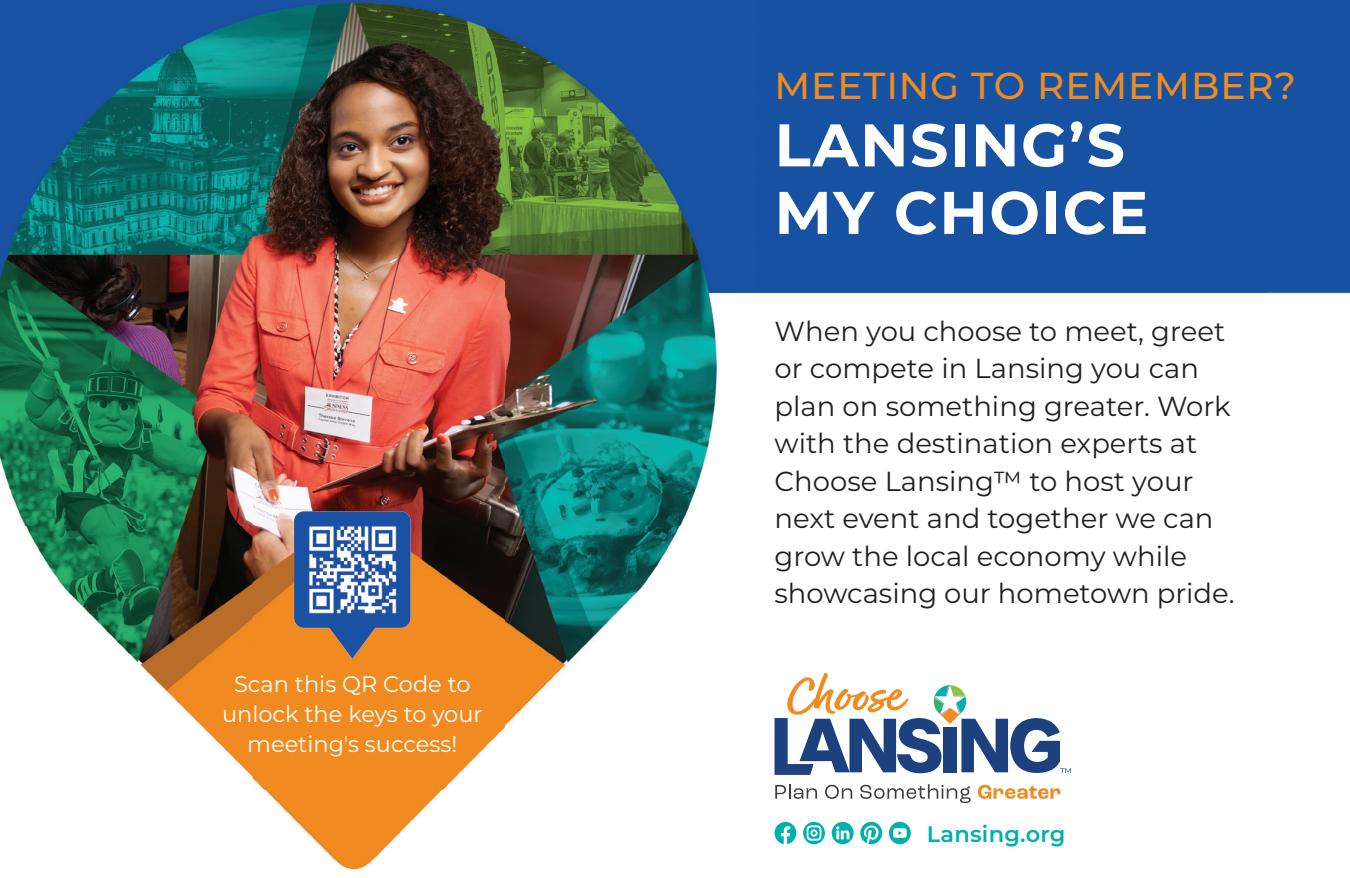
<style>
.page{position:relative;width:1350px;height:878px;background:#fff}
.page>*{position:absolute;margin:0;border:0;box-sizing:border-box;transform-origin:0 0}
.t1{font:700 60px/67.5px "Montserrat";letter-spacing:.025em;color:#fff}
.t2{font:500 37.5px "Montserrat";letter-spacing:.025em;color:#f08b21}
.t3{font:27.5px/37.5px "Montserrat";color:#231f20}
.t4{font:22.5px/30px "Montserrat";color:#fff;text-align:center}
.t5{font:600 22.5px "Montserrat";letter-spacing:.01em;color:#00b0ad}
</style>
<div class="page">
<img style="left:0;top:0;width:1350px;height:870px">
<svg style="left:294px;top:511px;width:117px;height:147px"></svg>
<img style="left:303px;top:520px;width:99px;height:99px">
<svg style="left:775px;top:821px;width:21px;height:23px"></svg>
<svg style="left:889px;top:821px;width:22px;height:23px"></svg>
<svg style="left:832px;top:821px;width:22px;height:23px"></svg>
<svg style="left:803px;top:821px;width:22px;height:23px"></svg>
<svg style="left:860px;top:821px;width:22px;height:23px"></svg>
<svg style="left:775px;top:784px;width:42px;height:14px"></svg>
<svg style="left:825px;top:784px;width:27px;height:14px"></svg>
<svg style="left:860px;top:784px;width:111px;height:19px"></svg>
<svg style="left:978px;top:784px;width:82px;height:14px"></svg>
<svg style="left:775px;top:672px;width:296px;height:102px"></svg>
<p class="t4" style="left:222px;top:668px;width:262px">Scan this QR Code to unlock the keys to your meetingʼs success!</p>
<h2 class="t2" style="left:775px;top:59px;width:523px">MEETING TO REMEMBER?</h2>
<h1 class="t1" style="left:775px;top:108px;width:375px">LANSING’S<br>MY CHOICE</h1>
<p class="t3" style="left:775px;top:311px;width:462px">When you choose to meet, greet or compete in Lansing you can plan on something greater. Work with the destination experts at<br>Choose Lansing™ to host your next event and together we can grow the local economy while showcasing our hometown pride.</p>
<p class="t5" style="left:927px;top:817px;width:140px">Lansing.org</p>
</div>
